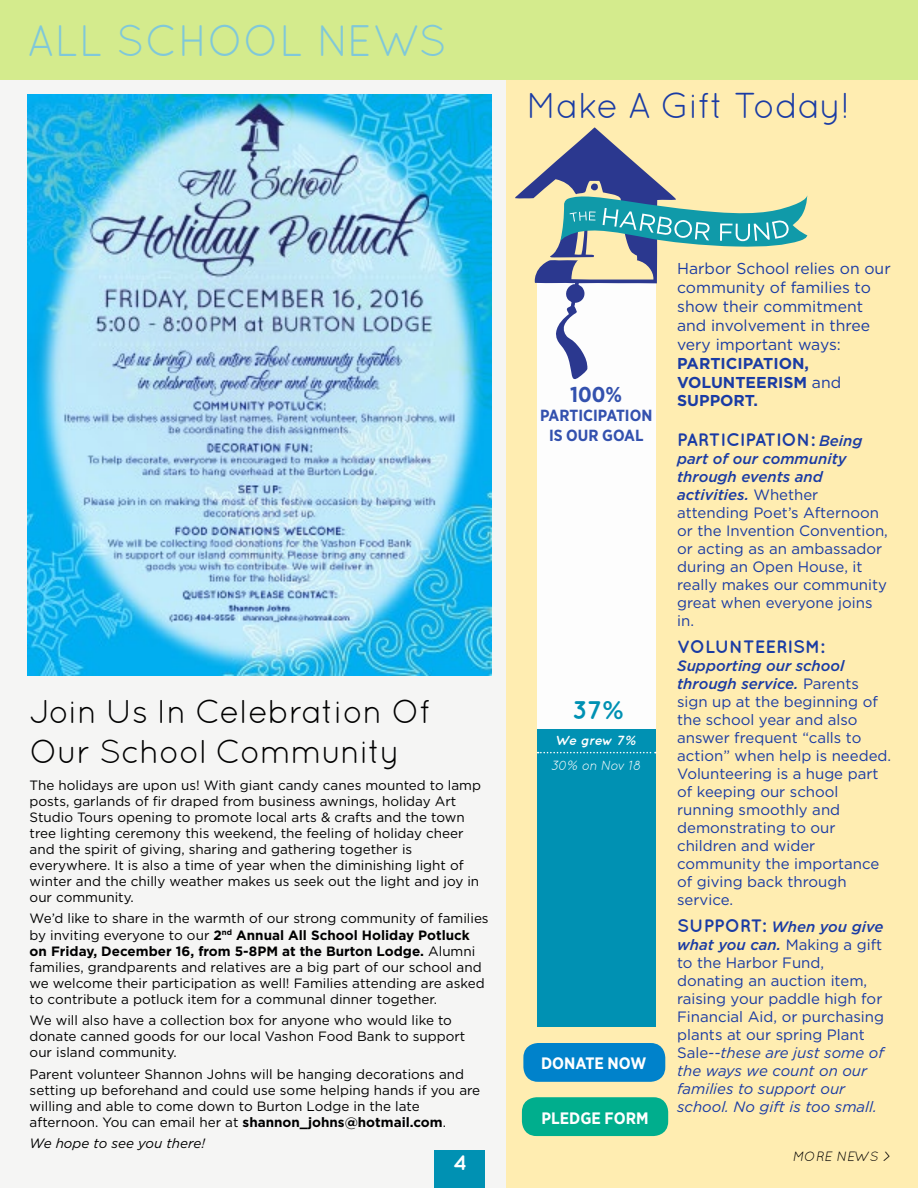
<style>
.page{position:relative;width:918px;height:1188px;background:#fff}
.page>*{position:absolute;margin:0;border:0;box-sizing:border-box;transform-origin:0 0}
.t1{font:44.1px "Quicksand";letter-spacing:.015em;color:#80c8d9;scale:.95 1}
.t2{font:36px "Quicksand";letter-spacing:-.02em;color:#1a3ba4}
.t3{font:33px/39.6px "Quicksand";letter-spacing:-.02em;color:#000}
.t4{font:700 25.5px "Quicksand";color:#0091b3}
.t5{font:700 21.45px "Gotham Narrow";color:#3351ae}
.t6{font:700 21px "Quicksand";color:#fff}
.t7{font:700 18px "Quicksand";color:#1a3ba4}
.t8{font:700 16.5px "Gotham Narrow";color:#fff}
.t9{font:700 16.05px/19.4px "Gotham Narrow";color:#3351ae;text-align:center}
.t10{font:15.75px/18.9px "Gotham";color:#1a3ba4}
.t11{font:700 15.75px/18.9px "Gotham";color:#1a3ba4}
.t12{font:15px/18px "Gotham";color:#1a3ba4}
.t13{font:13.5px/16px "Gotham";color:#000}
.t14{font:italic 13.5px "Gotham";color:#000}
.t15{font:italic 13.5px "Quicksand";color:#000}
.t16{font:italic 13.2px "Quicksand";letter-spacing:-.025em;color:#fff}
.t17{font:italic 700 13.2px "Quicksand";letter-spacing:-.05em;color:#fff}
.s1{font-weight:700}
.s2{font-weight:400}
.s3{font-family:"Gotham";font-weight:500;font-style:italic;font-size:15px}
.s4{font-weight:500;font-style:italic}
.s5{font-family:"Quicksand";font-weight:700;font-size:18px}
.s6{font-style:italic}
</style>
<div class="page">
<div style="left:0;top:80px;width:515px;height:1108px;background:#f5f5f4"></div>
<div style="left:506px;top:80px;width:412px;height:1108px;background:#ffedb1"></div>
<div style="left:434px;top:1151px;width:51px;height:37px;background:#0091b3"></div>
<div style="left:538px;top:280px;width:118px;height:728px;background:#fdfdfd"></div>
<div style="left:538px;top:729px;width:118px;height:297px;background:#0091b3"></div>
<svg style="left:538px;top:752px;width:118px;height:1px"></svg>
<svg style="left:515px;top:127px;width:293px;height:252px"></svg>
<div style="left:522px;top:1097px;width:146px;height:39px;background:#00ae8d;border-radius:15px"></div>
<div style="left:523px;top:1043px;width:142px;height:39px;background:#0082cb;border-radius:15px"></div>
<div style="left:0;top:0;width:918px;height:80px;background:#d4eb8d"></div>
<img style="left:27px;top:94px;width:465px;height:581px">
<h1 class="t1" style="left:27px;top:16px;width:443px">ALL SCHOOL NEWS</h1>
<h2 class="t2" style="left:526px;top:85px;width:325px">Make A Gift Today!</h2>
<h3 class="t3" style="left:30px;top:692px;width:403px">Join Us In Celebration Of<br>Our School Community</h3>
<p class="t13" style="left:30px;top:777px;width:453px">The holidays are upon us! With giant candy canes mounted to lamp posts, garlands of fir draped from business awnings, holiday Art Studio Tours opening to promote local arts &amp; crafts and the town tree lighting ceremony this weekend, the feeling of holiday cheer and the spirit of giving, sharing and gathering together is everywhere. It is also a time of year when the diminishing light of winter and the chilly weather makes us seek out the light and joy in our community.</p>
<p class="t13" style="left:30px;top:910px;width:461px">We’d like to share in the warmth of our strong community of families by inviting everyone to our <span class="s1">2</span><sup>nd</sup> <span class="s1">Annual All School Holiday Potluck on Friday, December 16, from 5-8PM at the Burton Lodge.</span> Alumni families, grandparents and relatives are a big part of our school and we welcome their participation as well! Families attending are asked to contribute a potluck item for a communal dinner together.</p>
<p class="t13" style="left:30px;top:1012px;width:437px">We will also have a collection box for anyone who would like to donate canned goods for our local Vashon Food Bank to support our island community.</p>
<p class="t13" style="left:30px;top:1066px;width:452px">Parent volunteer Shannon Johns will be hanging decorations and setting up beforehand and could use some helping hands if you are willing and able to come down to Burton Lodge in the late afternoon. You can email her at <span class="s1">shannon_johns@hotmail.com</span>.</p>
<p class="t14" style="left:30px;top:1135px;width:177px">We hope to see you there!</p>
<h3 class="t6" style="left:453px;top:1150px;width:15px">4</h3>
<h3 class="t5" style="left:570px;top:381px;width:53px">100%</h3>
<p class="t9" style="left:540px;top:406px;width:114px">PARTICIPATION<br>IS OUR GOAL</p>
<h3 class="t4" style="left:572px;top:695px;width:52px">37%</h3>
<p class="t17" style="left:556px;top:732px;width:82px">We grew 7%</p>
<p class="t16" style="left:551px;top:757px;width:92px">30% on Nov 18</p>
<p class="t8" style="left:541px;top:1053px;width:107px">DONATE NOW</p>
<p class="t8" style="left:542px;top:1108px;width:109px">PLEDGE FORM</p>
<p class="t10" style="left:677px;top:259px;width:215px">Harbor School relies on our community of families to show their commitment and involvement in three very important ways:</p>
<p class="t11" style="left:677px;top:354px;width:166px">PARTICIPATION,<br>VOLUNTEERISM <span class="s2">and<br></span>SUPPORT.</p>
<h3 class="t7" style="left:677px;top:429px;width:187px">PARTICIPATION: <span class="s3">Being</span></h3>
<p class="t12" style="left:677px;top:449px;width:212px"><span class="s4">part of our community through events and activities.</span> Whether attending Poet’s Afternoon or the Invention Convention, or acting as an ambassador during an Open House, it really makes our community great when everyone joins in.</p>
<h3 class="t7" style="left:677px;top:636px;width:149px">VOLUNTEERISM:</h3>
<p class="t12" style="left:677px;top:656px;width:216px"><span class="s4">Supporting our school through service.</span> Parents sign up at the beginning of the school year and also answer frequent “calls to action” when help is needed.<br>Volunteering is a huge part of keeping our school running smoothly and demonstrating to our children and wider community the importance of giving back through service.</p>
<p class="t12" style="left:677px;top:917px;width:208px"><span class="s5">SUPPORT:</span> <span class="s4">When you give what you can.</span> Making a gift to the Harbor Fund, donating an auction item, raising your paddle high for<br>Financial Aid, or purchasing plants at our spring Plant<br>Sale<span class="s6">--these are just some of the ways we count on our families to support our school. No gift is too small.</span></p>
<p class="t15" style="left:793px;top:1148px;width:100px">MORE NEWS &gt;</p>
</div>
